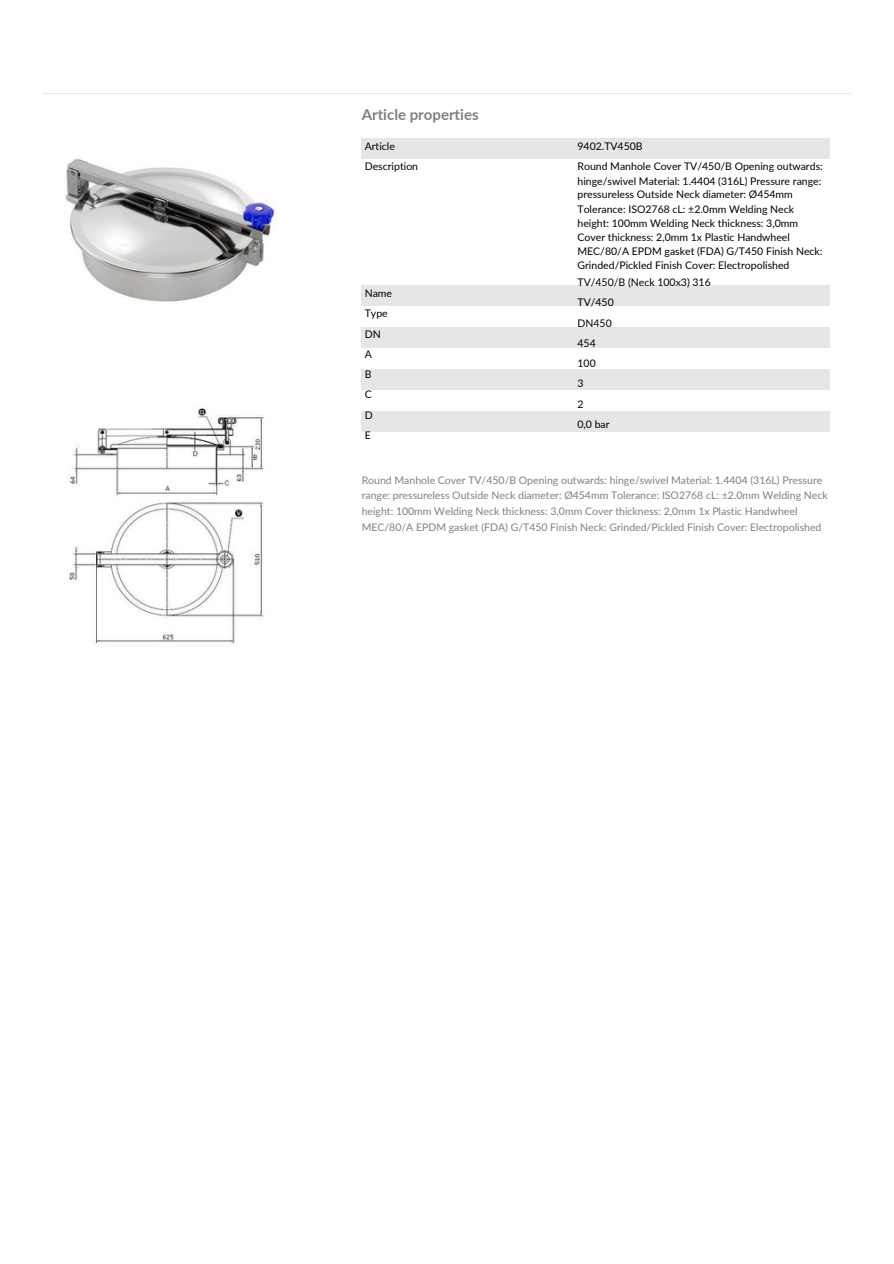
<style>
.page{position:relative;width:894px;height:1264px;background:#fff}
.page>*{position:absolute;margin:0;border:0;box-sizing:border-box;transform-origin:0 0}
.t1{font:700 15px "Lato";color:#808080}
.t2{font:10.5px/20.2px "Lato";color:#000}
.t3{font:10.5px/15.8px "Lato";color:#808080}
</style>
<div class="page">
<hr style="left:43px;top:93px;width:807px;height:1px;background:#e6e6e6">
<img style="left:65px;top:158px;width:211px;height:144px">
<img style="left:69px;top:408px;width:195px;height:237px">
<div style="left:361px;top:138px;width:468px;height:21px;background:#e6e6e6"></div>
<div style="left:361px;top:285px;width:468px;height:21px;background:#e6e6e6"></div>
<div style="left:361px;top:327px;width:468px;height:21px;background:#e6e6e6"></div>
<div style="left:361px;top:369px;width:468px;height:21px;background:#e6e6e6"></div>
<div style="left:361px;top:410px;width:468px;height:21px;background:#e6e6e6"></div>
<p class="t1" style="left:361px;top:105px;width:118px">Article properties</p>
<p class="t2" style="left:364px;top:136px;width:55px">Article<br>Description</p>
<h1 class="t2" style="left:364px;top:283px;width:29px">Name<br>Type<br>DN<br>A<br>B<br>C<br>D<br>E</h1>
<p class="t2" style="left:577px;top:136px;width:247px">9402.TV450B<br>Round Manhole Cover TV/450/B Opening outwards:</p>
<p class="t2" style="left:577px;top:171px;width:245px">hinge/swivel Material: 1.4404 (316L) Pressure range:</p>
<p class="t2" style="left:577px;top:184px;width:217px">pressureless Outside Neck diameter: Ø454mm</p>
<p class="t2" style="left:577px;top:199px;width:218px">Tolerance: ISO2768 cL: ±2.0mm Welding Neck</p>
<p class="t2" style="left:577px;top:212px;width:222px">height: 100mm Welding Neck thickness: 3,0mm</p>
<p class="t2" style="left:577px;top:227px;width:214px">Cover thickness: 2,0mm 1x Plastic Handwheel</p>
<p class="t2" style="left:577px;top:240px;width:246px">MEC/80/A EPDM gasket (FDA) G/T450 Finish Neck:</p>
<p class="t2" style="left:577px;top:255px;width:213px">Grinded/Pickled Finish Cover: Electropolished</p>
<p class="t2" style="left:577px;top:272px;width:135px">TV/450/B (Neck 100x3) 316</p>
<p class="t2" style="left:577px;top:292px;width:38px">TV/450</p>
<p class="t2" style="left:577px;top:312px;width:36px">DN450</p>
<p class="t2" style="left:577px;top:333px;width:20px">454</p>
<p class="t2" style="left:577px;top:353px;width:20px">100</p>
<p class="t2" style="left:577px;top:373px;width:8px">3</p>
<p class="t2" style="left:577px;top:393px;width:8px">2</p>
<p class="t2" style="left:577px;top:414px;width:34px">0,0 bar</p>
<p class="t3" style="left:361px;top:471px;width:467px">Round Manhole Cover TV/450/B Opening outwards: hinge/swivel Material: 1.4404 (316L) Pressure range: pressureless Outside Neck diameter: Ø454mm Tolerance: ISO2768 cL: ±2.0mm Welding Neck height: 100mm Welding Neck thickness: 3,0mm Cover thickness: 2,0mm 1x Plastic Handwheel MEC/80/A EPDM gasket (FDA) G/T450 Finish Neck: Grinded/Pickled Finish Cover: Electropolished</p>
</div>
